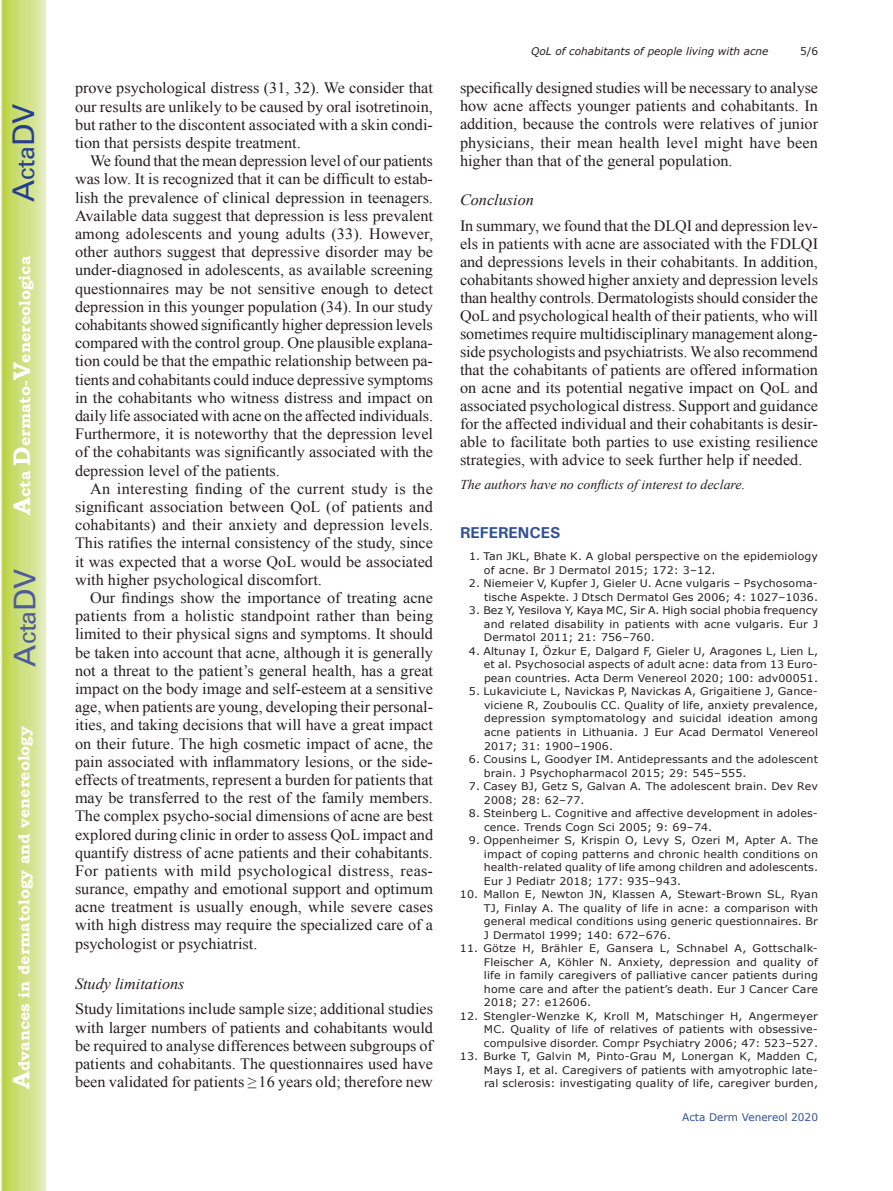
<style>
.page{position:relative;width:893px;height:1191px;background:#fff}
.page>*{position:absolute;margin:0;border:0;box-sizing:border-box;transform-origin:0 0}
.t1{font:30px "Univers";color:#4d5a9e}
.t2{font:30px "Univers";color:#253f8e}
.t3{font:15.75px/18.1px "Times New Roman";color:#231f20;text-align:justify}
.t4{font:700 15.75px "Bookman Old Style";color:#fff}
.t5{font:italic 15.75px "Times New Roman";color:#231f20}
.t6{font:700 15.75px "Univers";color:#324f95}
.t7{font:italic 13.5px "Times New Roman";color:#231f20}
.t8{font:10.5px/13.5px "Verdana";letter-spacing:.01em;color:#231f20;text-align:justify;scale:1.05 1}
.t9{font:italic 10.5px "Verdana";color:#231f20}
.t10{font:10.5px "Verdana";color:#324f95}
.t11{font:10.5px "Verdana";letter-spacing:.01em;color:#231f20}
.s1{font-size:24px}
</style>
<div class="page">
<svg style="left:1px;top:0;width:45px;height:1191px;background:#cfe084"></svg>
<h1 class="t2" style="left:6px;top:202px;width:100px;rotate:-90deg">A<span class="s1">cta</span>DV</h1>
<p class="t4" style="left:15px;top:515px;width:260px;rotate:-90deg"><span class="s1">A</span>cta <span class="s1">D</span>ermato-<span class="s1">V</span>enereologica</p>
<h1 class="t1" style="left:7px;top:666px;width:100px;rotate:-90deg">A<span class="s1">cta</span>DV</h1>
<p class="t4" style="left:15px;top:1088px;width:364px;rotate:-90deg"><span class="s1">A</span>dvances in dermatology and venereology</p>
<p class="t3" style="left:75px;top:79px;width:359px">prove psychological distress (31, 32). We consider that our results are unlikely to be caused by oral isotretinoin, but rather to the discontent associated with a skin condi&shy;tion that persists despite treatment.</p>
<p class="t3" style="left:75px;top:152px;width:360px;text-indent:15px">We found that the mean depression level of our patients was low. It is recognized that it can be difficult to estab&shy;lish the prevalence of clinical depression in teenagers.<br>Available data suggest that depression is less prevalent among adolescents and young adults (33). However, other authors suggest that depressive disorder may be under-diagnosed in adolescents, as available screening questionnaires may be not sensitive enough to detect depression in this younger population (34). In our study cohabitants showed significantly higher depression levels compared with the control group. One plausible explana&shy;tion could be that the empathic relationship between pa&shy;tients and cohabitants could induce depressive symptoms in the cohabitants who witness distress and impact on daily life associated with acne on the affected individuals.<br>Furthermore, it is noteworthy that the depression level of the cohabitants was significantly associated with the depression level of the patients.</p>
<p class="t3" style="left:75px;top:479px;width:360px;text-indent:15px">An interesting finding of the current study is the significant association between QoL (of patients and cohabitants) and their anxiety and depression levels.<br>This ratifies the internal consistency of the study, since it was expected that a worse QoL would be associated with higher psychological discomfort.</p>
<p class="t3" style="left:75px;top:588px;width:360px;text-indent:15px">Our findings show the importance of treating acne patients from a holistic standpoint rather than being limited to their physical signs and symptoms. It should be taken into account that acne, although it is generally not a threat to the patient’s general health, has a great impact on the body image and self-esteem at a sensitive age, when patients are young, developing their personal&shy;ities, and taking decisions that will have a great impact on their future. The high cosmetic impact of acne, the pain associated with inflammatory lesions, or the side&shy;effects of treatments, represent a burden for patients that may be transferred to the rest of the family members.<br>The complex psycho-social dimensions of acne are best explored during clinic in order to assess QoL impact and quantify distress of acne patients and their cohabitants.<br>For patients with mild psychological distress, reas&shy;surance, empathy and emotional support and optimum acne treatment is usually enough, while severe cases with high distress may require the specialized care of a psychologist or psychiatrist.</p>
<p class="t5" style="left:75px;top:972px;width:111px">Study limitations</p>
<p class="t3" style="left:75px;top:999px;width:360px">Study limitations include sample size; additional studies with larger numbers of patients and cohabitants would be required to analyse differences between subgroups of patients and cohabitants. The questionnaires used have been validated for patients ≥16 years old; therefore new</p>
<p class="t9" style="left:531px;top:44px;width:239px">QoL of cohabitants of people living with acne</p>
<p class="t11" style="left:800px;top:44px;width:20px">5/6</p>
<p class="t3" style="left:460px;top:79px;width:360px">specifically designed studies will be necessary to analyse how acne affects younger patients and cohabitants. In addition, because the controls were relatives of junior physicians, their mean health level might have been higher than that of the general population.</p>
<p class="t5" style="left:460px;top:189px;width:75px">Conclusion</p>
<p class="t3" style="left:460px;top:216px;width:360px">In summary, we found that the DLQI and depression lev&shy;els in patients with acne are associated with the FDLQI and depressions levels in their cohabitants. In addition, cohabitants showed higher anxiety and depression levels than healthy controls. Dermatologists should consider the QoL and psychological health of their patients, who will sometimes require multidisciplinary management along&shy;side psychologists and psychiatrists. We also recommend that the cohabitants of patients are offered information on acne and its potential negative impact on QoL and associated psychological distress. Support and guidance for the affected individual and their cohabitants is desir&shy;able to facilitate both parties to use existing resilience strategies, with advice to seek further help if needed.</p>
<p class="t7" style="left:460px;top:475px;width:287px">The authors have no conflicts of interest to declare.</p>
<p class="t6" style="left:460px;top:522px;width:102px">REFERENCES</p>
<p class="t8" style="left:484px;top:550px;width:320px;text-indent:-15px">1. Tan JKL, Bhate K. A global perspective on the epidemiology of acne. Br J Dermatol 2015; 172: 3–12.</p>
<p class="t8" style="left:469px;top:577px;width:334px;text-align:right">2. Niemeier V, Kupfer J, Gieler U. Acne vulgaris – Psychosoma&shy;tische Aspekte. J Dtsch Dermatol Ges 2006; 4: 1027–1036.</p>
<p class="t8" style="left:484px;top:604px;width:320px;text-indent:-15px">3. Bez Y, Yesilova Y, Kaya MC, Sir A. High social phobia frequency and related disability in patients with acne vulgaris. Eur J Dermatol 2011; 21: 756–760.</p>
<p class="t8" style="left:484px;top:644px;width:320px;text-indent:-15px">4. Altunay I, Özkur E, Dalgard F, Gieler U, Aragones L, Lien L, et al. Psychosocial aspects of adult acne: data from 13 Euro&shy;pean countries. Acta Derm Venereol 2020; 100: adv00051.</p>
<p class="t8" style="left:484px;top:685px;width:320px;text-indent:-15px">5. Lukaviciute L, Navickas P, Navickas A, Grigaitiene J, Gance&shy;viciene R, Zouboulis CC. Quality of life, anxiety prevalence, depression symptomatology and suicidal ideation among acne patients in Lithuania. J Eur Acad Dermatol Venereol 2017; 31: 1900–1906.</p>
<p class="t8" style="left:484px;top:752px;width:320px;text-indent:-15px">6. Cousins L, Goodyer IM. Antidepressants and the adolescent brain. J Psychopharmacol 2015; 29: 545–555.</p>
<p class="t8" style="left:484px;top:779px;width:320px;text-indent:-15px">7. Casey BJ, Getz S, Galvan A. The adolescent brain. Dev Rev<br>2008; 28: 62–77.</p>
<p class="t8" style="left:484px;top:806px;width:320px;text-indent:-15px">8. Steinberg L. Cognitive and affective development in adoles&shy;cence. Trends Cogn Sci 2005; 9: 69–74.</p>
<p class="t8" style="left:484px;top:833px;width:320px;text-indent:-15px">9. Oppenheimer S, Krispin O, Levy S, Ozeri M, Apter A. The impact of coping patterns and chronic health conditions on health-related quality of life among children and adolescents.<br>Eur J Pediatr 2018; 177: 935–943.</p>
<p class="t8" style="left:484px;top:887px;width:320px;text-indent:-24px">10. Mallon E, Newton JN, Klassen A, Stewart-Brown SL, Ryan TJ, Finlay A. The quality of life in acne: a comparison with general medical conditions using generic questionnaires. Br J Dermatol 1999; 140: 672–676.</p>
<p class="t8" style="left:484px;top:941px;width:320px;text-indent:-24px">11. Götze H, Brähler E, Gansera L, Schnabel A, Gottschalk-Fleischer A, Köhler N. Anxiety, depression and quality of life in family caregivers of palliative cancer patients during home care and after the patient’s death. Eur J Cancer Care 2018; 27: e12606.</p>
<p class="t8" style="left:484px;top:1009px;width:320px;text-indent:-24px">12. Stengler-Wenzke K, Kroll M, Matschinger H, Angermeyer MC. Quality of life of relatives of patients with obsessive&shy;compulsive disorder. Compr Psychiatry 2006; 47: 523–527.</p>
<p class="t8" style="left:484px;top:1049px;width:320px;text-indent:-24px">13. Burke T, Galvin M, Pinto-Grau M, Lonergan K, Madden C, Mays I, et al. Caregivers of patients with amyotrophic late&shy;ral sclerosis: investigating quality of life, caregiver burden,</p>
<p class="t10" style="left:682px;top:1110px;width:137px">Acta Derm Venereol 2020</p>
</div>
